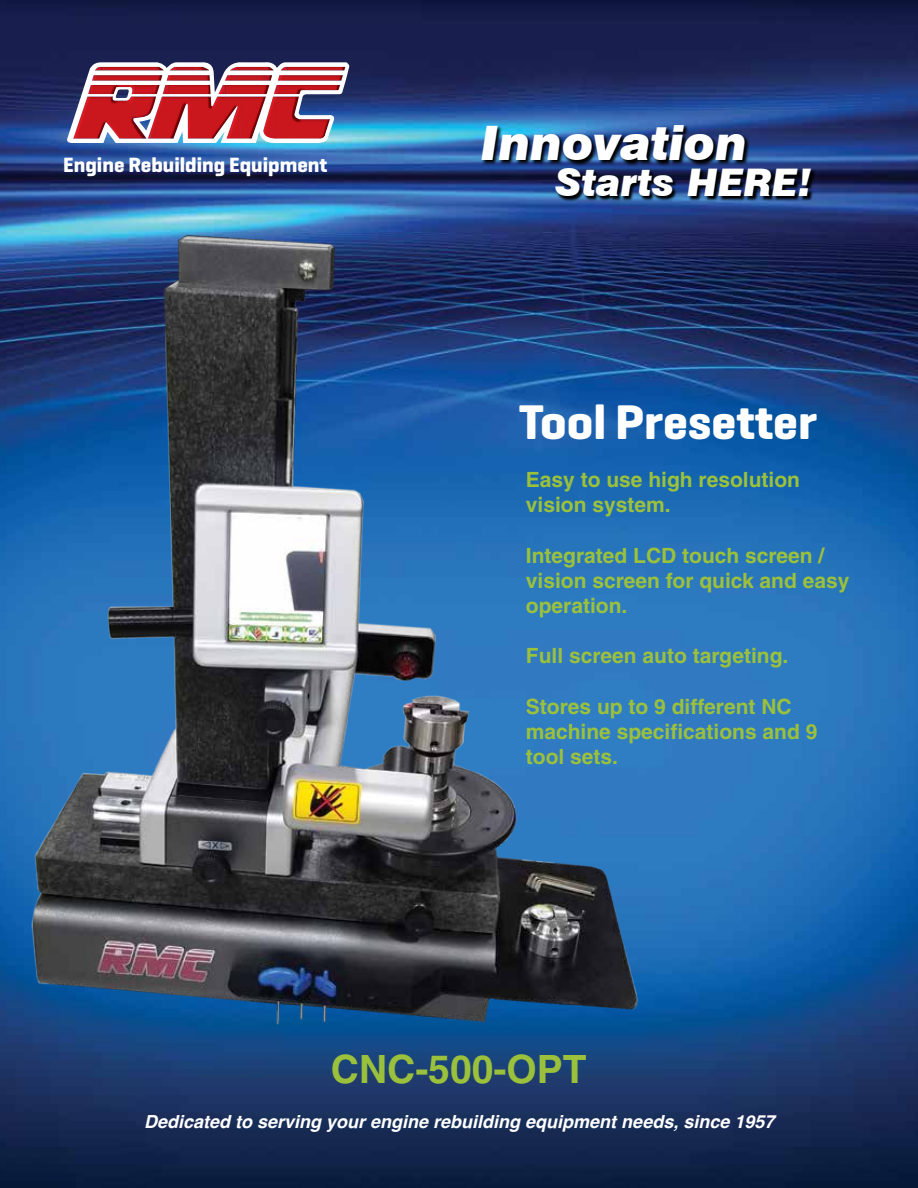
<style>
.page{position:relative;width:918px;height:1188px;background:#fff}
.page>*{position:absolute;margin:0;border:0;box-sizing:border-box;transform-origin:0 0}
.t1{font:700 49.5px "Geogrotesque";color:#fff}
.t2{font:italic 900 47.55px "Swiss 721 BT";color:#fff}
.t3{font:700 39px "Helvetica";color:#9bc13c}
.t4{font:italic 900 38.1px "Swiss 721 BT";color:#fff}
.t5{font:700 21px/25.2px "Helvetica";color:#9bc13c}
.t6{font:700 21px "Geogrotesque";color:#fff}
.t7{font:italic 700 18px "Helvetica";color:#fff}
</style>
<div class="page">
<img style="left:0;top:0;width:918px;height:1188px">
<img style="left:0;top:195px;width:674px;height:885px">
<svg style="left:67px;top:62px;width:282px;height:81px"></svg>
<svg style="left:482px;top:125px;width:268px;height:41px;background:#19375d"></svg>
<svg style="left:556px;top:169px;width:260px;height:33px;background:#13203f"></svg>
<p class="t6" style="left:63px;top:151px;width:266px">Engine Rebuilding Equipment</p>
<h2 class="t2" style="left:481px;top:114px;width:268px">Innovation</h2>
<h3 class="t4" style="left:555px;top:160px;width:258px">Starts HERE!</h3>
<h1 class="t1" style="left:519px;top:391px;width:300px">Tool Presetter</h1>
<p class="t5" style="left:526px;top:467px;width:276px">Easy to use high resolution vision system.</p>
<p class="t5" style="left:526px;top:542px;width:325px">Integrated LCD touch screen / vision screen for quick and easy operation.</p>
<p class="t5" style="left:526px;top:643px;width:264px">Full screen auto targeting.</p>
<p class="t5" style="left:526px;top:694px;width:293px">Stores up to 9 different NC machine specifications and 9 tool sets.</p>
<h3 class="t3" style="left:331px;top:1045px;width:257px">CNC-500-OPT</h3>
<p class="t7" style="left:144px;top:1107px;width:632px">Dedicated to serving your engine rebuilding equipment needs, since 1957</p>
</div>
